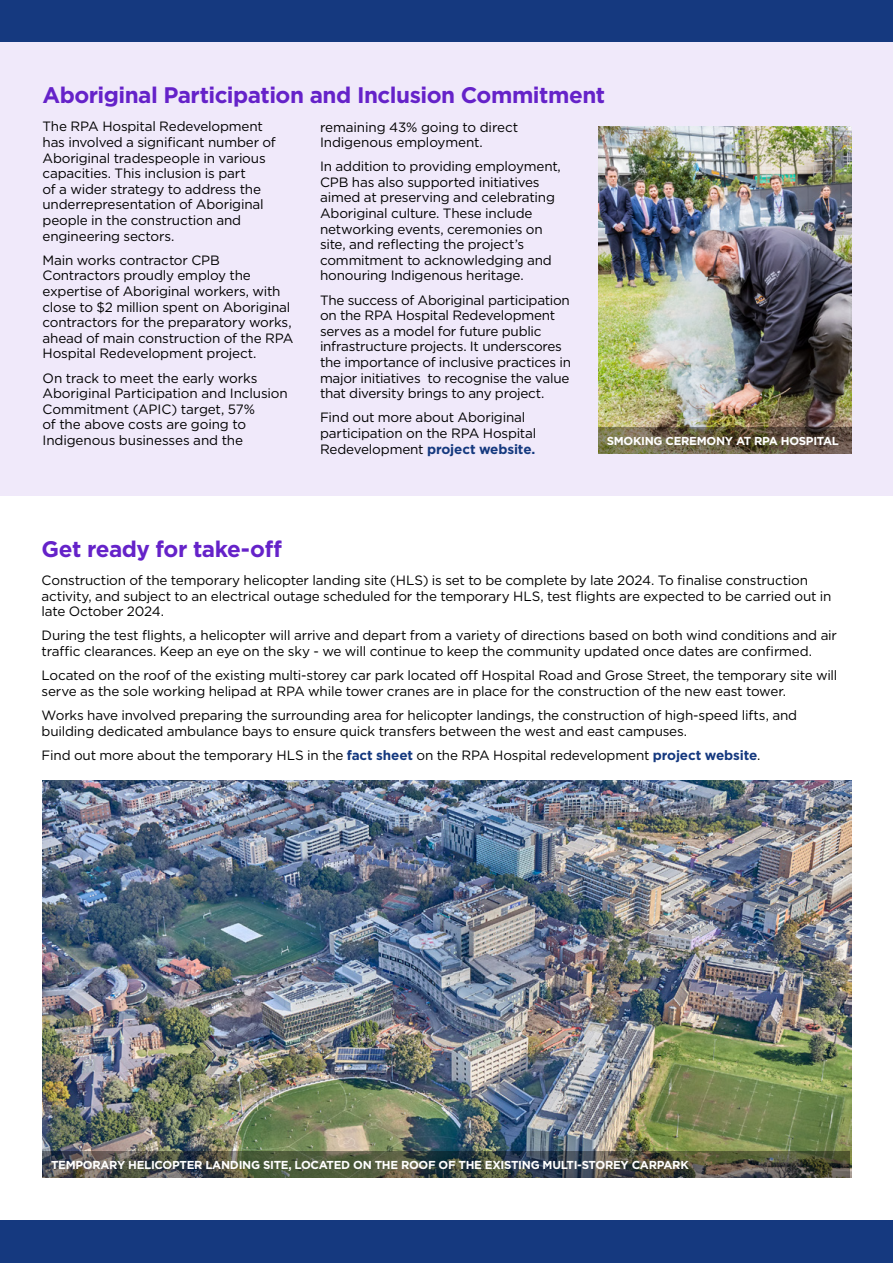
<style>
.page{position:relative;width:893px;height:1263px;background:#fff}
.page>*{position:absolute;margin:0;border:0;box-sizing:border-box;transform-origin:0 0}
.t1{font:700 22.5px "Gotham";letter-spacing:-.02em;color:#6522c9}
.t2{font:13.5px/15.6px "Gotham";letter-spacing:-.015em;color:#000}
.t3{font:700 11.55px "Gotham";letter-spacing:-.025em;color:#fff}
.s1{font-weight:700;color:#15397f}
</style>
<div class="page">
<div style="left:0;top:0;width:893px;height:43px;background:#15397f"></div>
<div style="left:0;top:1220px;width:893px;height:43px;background:#15397f"></div>
<div style="left:0;top:43px;width:893px;height:453px;background:#f0e9fa"></div>
<img style="left:43px;top:781px;width:808px;height:397px">
<img style="left:43px;top:1152px;width:807px;height:26px">
<img style="left:598px;top:126px;width:253px;height:301px">
<svg style="left:598px;top:427px;width:253px;height:27px;background:#675c44"></svg>
<h1 class="t1" style="left:43px;top:80px;width:564px">Aboriginal Participation and Inclusion Commitment</h1>
<p class="t2" style="left:43px;top:119px;width:235px">The RPA Hospital Redevelopment has involved a significant number of<br>Aboriginal tradespeople in various capacities. This inclusion is part<br>of a wider strategy to address the underrepresentation of Aboriginal people in the construction and engineering sectors.</p>
<p class="t2" style="left:43px;top:252px;width:253px">Main works contractor CPB Contractors proudly employ the expertise of Aboriginal workers, with close to $2 million spent on Aboriginal contractors for the preparatory works, ahead of main construction of the RPA Hospital Redevelopment project.</p>
<p class="t2" style="left:43px;top:370px;width:247px">On track to meet the early works<br>Aboriginal Participation and Inclusion<br>Commitment (APIC) target, 57%<br>of the above costs are going to<br>Indigenous businesses and the</p>
<p class="t2" style="left:320px;top:119px;width:200px">remaining 43% going to direct<br>Indigenous employment.</p>
<p class="t2" style="left:320px;top:158px;width:242px">In addition to providing employment, CPB has also supported initiatives aimed at preserving and celebrating Aboriginal culture. These include networking events, ceremonies on site, and reflecting the project’s commitment to acknowledging and honouring Indigenous heritage.</p>
<p class="t2" style="left:320px;top:292px;width:253px">The success of Aboriginal participation on the RPA Hospital Redevelopment serves as a model for future public infrastructure projects. It underscores the importance of inclusive practices in major initiatives to recognise the value that diversity brings to any project.</p>
<p class="t2" style="left:320px;top:409px;width:218px">Find out more about Aboriginal participation on the RPA Hospital<br>Redevelopment <span class="s1">project website.</span></p>
<p class="t3" style="left:607px;top:433px;width:234px">SMOKING CEREMONY AT RPA HOSPITAL</p>
<h1 class="t1" style="left:42px;top:534px;width:242px">Get ready for take-off</h1>
<p class="t2" style="left:42px;top:572px;width:791px">Construction of the temporary helicopter landing site (HLS) is set to be complete by late 2024. To finalise construction activity, and subject to an electrical outage scheduled for the temporary HLS, test flights are expected to be carried out in late October 2024.</p>
<p class="t2" style="left:42px;top:628px;width:797px">During the test flights, a helicopter will arrive and depart from a variety of directions based on both wind conditions and air traffic clearances. Keep an eye on the sky - we will continue to keep the community updated once dates are confirmed.</p>
<p class="t2" style="left:42px;top:667px;width:797px">Located on the roof of the existing multi-storey car park located off Hospital Road and Grose Street, the temporary site will serve as the sole working helipad at RPA while tower cranes are in place for the construction of the new east tower.</p>
<p class="t2" style="left:42px;top:707px;width:757px">Works have involved preparing the surrounding area for helicopter landings, the construction of high-speed lifts, and building dedicated ambulance bays to ensure quick transfers between the west and east campuses.</p>
<p class="t2" style="left:42px;top:747px;width:720px">Find out more about the temporary HLS in the <span class="s1">fact sheet</span> on the RPA Hospital redevelopment <span class="s1">project website</span>.</p>
<p class="t3" style="left:51px;top:1158px;width:639px">TEMPORARY HELICOPTER LANDING SITE, LOCATED ON THE ROOF OF THE EXISTING MULTI-STOREY CARPARK</p>
</div>
